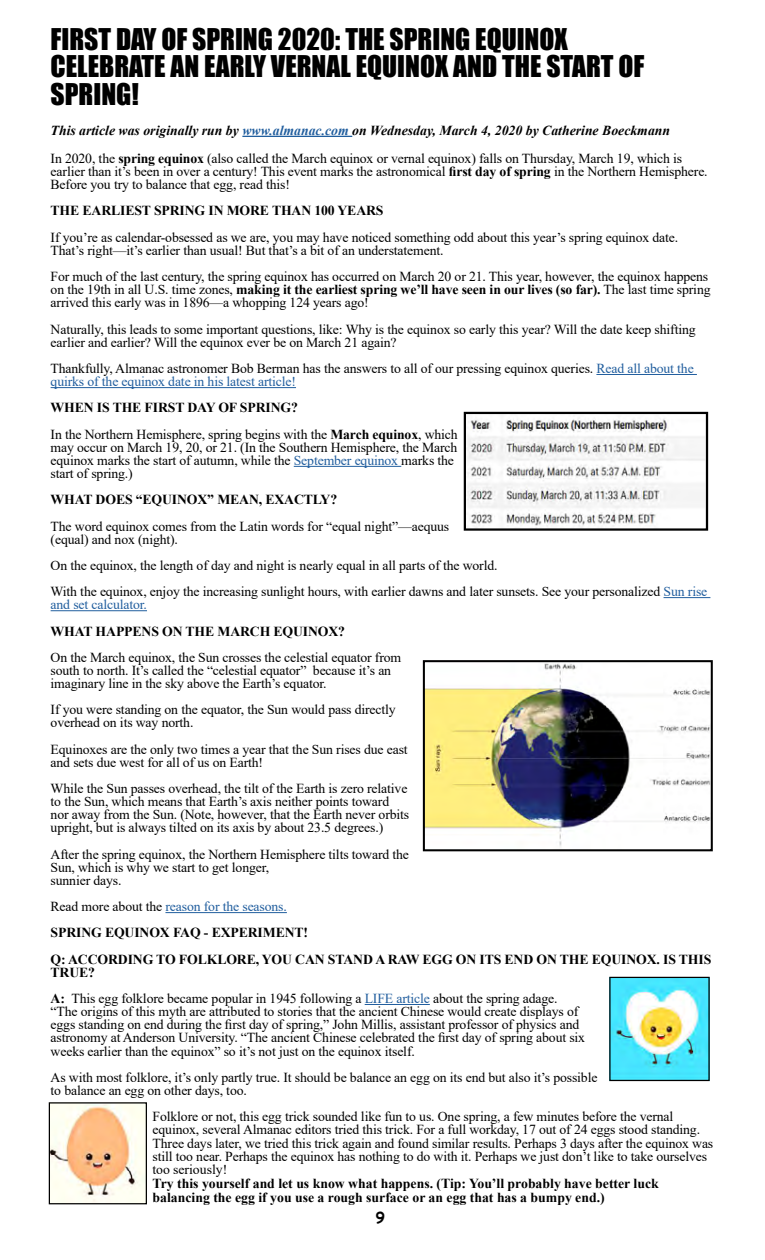
<style>
.page{position:relative;width:765px;height:1260px;background:#fff}
.page>*{position:absolute;margin:0;border:0;box-sizing:border-box;transform-origin:0 0}
.t1{font:27.5px/27.5px "Impact";color:#000}
.t2{font:700 15px "Comic Sans MS";color:#000}
.t3{font:13.75px/13.1px "Times New Roman";letter-spacing:-.01em;color:#000}
.t4{font:700 13.75px/26.2px "Times New Roman";letter-spacing:-.01em;color:#000}
.t5{font:13.75px "Times New Roman";letter-spacing:-.01em;color:#215e9e}
.s1{font-weight:700;font-style:italic}
.s2{font-weight:700;font-style:italic;color:#215e9e}
.s3{font-weight:700}
.s4{color:#215e9e}
.s5{font-weight:400}
.s6{font-weight:400;color:#215e9e}
</style>
<div class="page">
<hr style="left:242px;top:136px;width:110px;height:1px;background:#215e9e">
<hr style="left:596px;top:374px;width:101px;height:1px;background:#215e9e">
<hr style="left:51px;top:387px;width:245px;height:1px;background:#215e9e">
<hr style="left:294px;top:466px;width:107px;height:1px;background:#215e9e">
<hr style="left:664px;top:597px;width:46px;height:1px;background:#215e9e">
<hr style="left:51px;top:610px;width:96px;height:1px;background:#215e9e">
<hr style="left:165px;top:912px;width:122px;height:1px;background:#215e9e">
<hr style="left:365px;top:1004px;width:65px;height:1px;background:#215e9e">
<img style="left:467px;top:418px;width:238px;height:110px">
<div style="left:464px;top:412px;width:244px;height:119px;border:2px solid #000"></div>
<img style="left:426px;top:663px;width:284px;height:184px">
<div style="left:423px;top:660px;width:290px;height:191px;border:2px solid #000"></div>
<img style="left:51px;top:1104px;width:94px;height:98px">
<div style="left:49px;top:1102px;width:98px;height:102px;border:1px solid #000"></div>
<img style="left:611px;top:979px;width:97px;height:100px">
<div style="left:609px;top:977px;width:101px;height:104px;border:1px solid #000"></div>
<h1 class="t1" style="left:51px;top:25px;width:595px">FIRST DAY OF SPRING 2020: THE SPRING EQUINOX<br>CELEBRATE AN EARLY VERNAL EQUINOX AND THE START OF<br>SPRING!</h1>
<p class="t3" style="left:51px;top:116px;width:633px;line-height:28.1px"><span class="s1">This article was originally run by</span> <span class="s2">www.almanac.com</span> <span class="s1">on Wednesday, March 4, 2020 by Catherine Boeckmann<br></span>In 2020, the <span class="s3">spring equinox</span> (also called the March equinox or vernal equinox) falls on Thursday, March 19, which is</p>
<p class="t3" style="left:51px;top:165px;width:659px">earlier than it’s been in over a century! This event marks the astronomical <span class="s3">first day of spring</span> in the Northern Hemisphere.<br>Before you try to balance that egg, read this!</p>
<p class="t4" style="left:51px;top:197px;width:334px">THE EARLIEST SPRING IN MORE THAN 100 YEARS</p>
<p class="t3" style="left:51px;top:230px;width:629px">If you’re as calendar-obsessed as we are, you may have noticed something odd about this year’s spring equinox date.<br>That’s right—it’s earlier than usual! But that’s a bit of an understatement.</p>
<p class="t3" style="left:51px;top:270px;width:661px">For much of the last century, the spring equinox has occurred on March 20 or 21. This year, however, the equinox happens on the 19th in all U.S. time zones, <span class="s3">making it the earliest spring we’ll have seen in our lives (so far).</span> The last time spring arrived this early was in 1896—a whopping 124 years ago!</p>
<p class="t3" style="left:51px;top:322px;width:647px">Naturally, this leads to some important questions, like: Why is the equinox so early this year? Will the date keep shifting earlier and earlier? Will the equinox ever be on March 21 again?</p>
<p class="t3" style="left:51px;top:361px;width:645px">Thankfully, Almanac astronomer Bob Berman has the answers to all of our pressing equinox queries. <span class="s4">Read all about the quirks of the equinox date in his latest article!</span></p>
<p class="t3" style="left:51px;top:394px;width:409px;line-height:26.2px"><span class="s3">WHEN IS THE FIRST DAY OF SPRING?<br></span>In the Northern Hemisphere, spring begins with the <span class="s3">March equinox</span>, which</p>
<p class="t3" style="left:51px;top:440px;width:408px">may occur on March 19, 20, or 21. (In the Southern Hemisphere, the March equinox marks the start of autumn, while the <span class="s4">September equinox</span> marks the start of spring.)</p>
<p class="t4" style="left:51px;top:486px;width:288px">WHAT DOES “EQUINOX” MEAN, EXACTLY?</p>
<p class="t3" style="left:51px;top:519px;width:400px">The word equinox comes from the Latin words for “equal night”—aequus (equal) and nox (night).</p>
<p class="t3" style="left:51px;top:552px;width:658px;line-height:26.2px">On the equinox, the length of day and night is nearly equal in all parts of the world.<br>With the equinox, enjoy the increasing sunlight hours, with earlier dawns and later sunsets. See your personalized <span class="s4">Sun rise</span></p>
<p class="t5" style="left:51px;top:595px;width:98px">and set calculator.</p>
<p class="t4" style="left:51px;top:617px;width:296px">WHAT HAPPENS ON THE MARCH EQUINOX?</p>
<p class="t3" style="left:51px;top:650px;width:352px">On the March equinox, the Sun crosses the celestial equator from south to north. It’s called the “celestial equator” because it’s an imaginary line in the sky above the Earth’s equator.</p>
<p class="t3" style="left:51px;top:703px;width:347px">If you were standing on the equator, the Sun would pass directly overhead on its way north.</p>
<p class="t3" style="left:51px;top:742px;width:359px">Equinoxes are the only two times a year that the Sun rises due east and sets due west for all of us on Earth!</p>
<p class="t3" style="left:51px;top:781px;width:360px">While the Sun passes overhead, the tilt of the Earth is zero relative to the Sun, which means that Earth’s axis neither points toward nor away from the Sun. (Note, however, that the Earth never orbits upright, but is always tilted on its axis by about 23.5 degrees.)</p>
<p class="t3" style="left:51px;top:847px;width:360px">After the spring equinox, the Northern Hemisphere tilts toward the<br>Sun, which is why we start to get longer,<br>sunnier days.</p>
<p class="t4" style="left:51px;top:893px;width:662px"><span class="s5">Read more about the</span> <span class="s6">reason for the seasons.<br></span>SPRING EQUINOX FAQ - EXPERIMENT!<br>Q: ACCORDING TO FOLKLORE, YOU CAN STAND A RAW EGG ON ITS END ON THE EQUINOX. IS THIS</p>
<p class="t3" style="left:51px;top:959px;width:509px;line-height:26.2px"><span class="s3">TRUE?<br>A:</span> This egg folklore became popular in 1945 following a <span class="s4">LIFE article</span> about the spring adage.</p>
<p class="t3" style="left:51px;top:1005px;width:536px">“The origins of this myth are attributed to stories that the ancient Chinese would create displays of eggs standing on end during the first day of spring,” John Millis, assistant professor of physics and astronomy at Anderson University. “The ancient Chinese celebrated the first day of spring about six weeks earlier than the equinox” so it’s not just on the equinox itself.</p>
<p class="t3" style="left:51px;top:1070px;width:548px">As with most folklore, it’s only partly true. It should be balance an egg on its end but also it’s possible to balance an egg on other days, too.</p>
<p class="t3" style="left:153px;top:1110px;width:562px">Folklore or not, this egg trick sounded like fun to us. One spring, a few minutes before the vernal equinox, several Almanac editors tried this trick. For a full workday, 17 out of 24 eggs stood standing.<br>Three days later, we tried this trick again and found similar results. Perhaps 3 days after the equinox was still too near. Perhaps the equinox has nothing to do with it. Perhaps we just don’t like to take ourselves too seriously!</p>
<p class="t4" style="left:153px;top:1176px;width:508px;line-height:13.8px">Try this yourself and let us know what happens. (Tip: You’ll probably have better luck balancing the egg if you use a rough surface or an egg that has a bumpy end.)</p>
<p class="t2" style="left:376px;top:1207px;width:11px">9</p>
</div>
